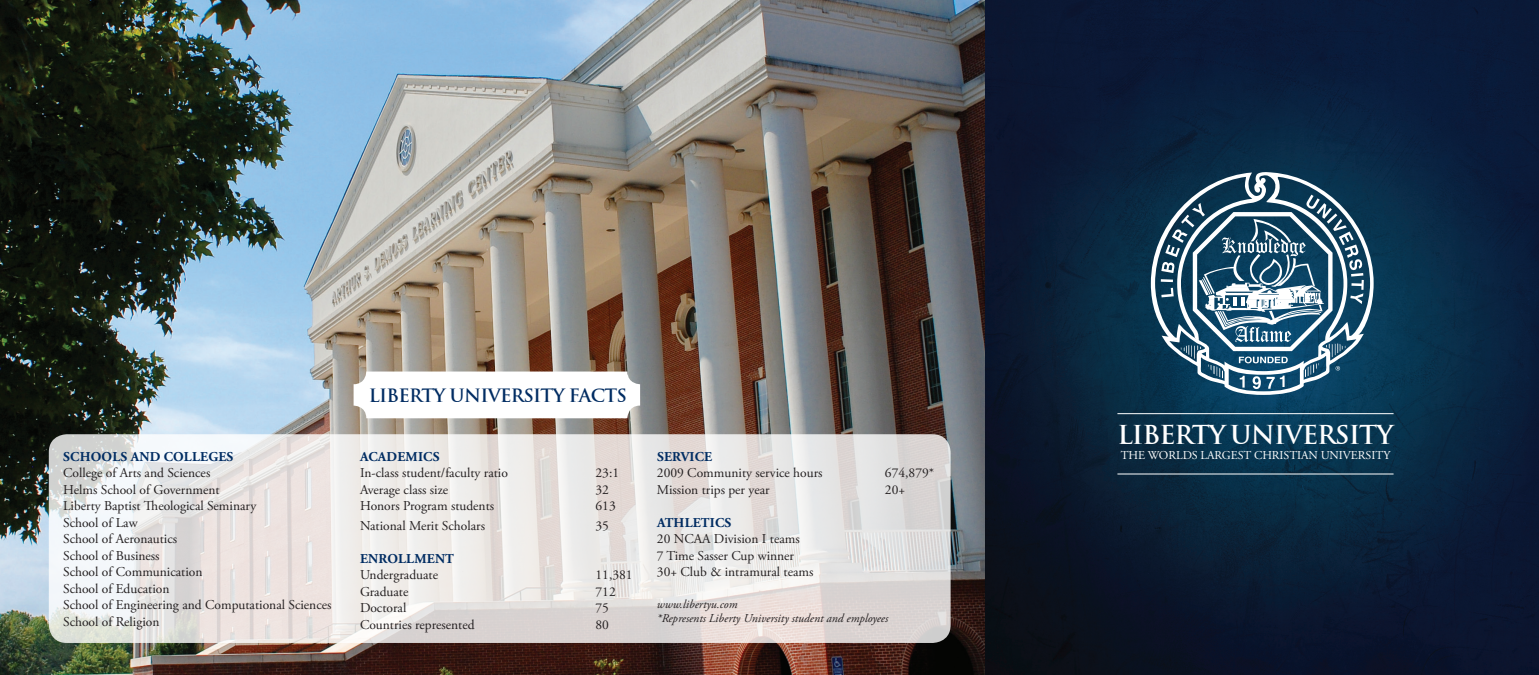
<style>
.page{position:relative;width:1539px;height:675px;background:#fff}
.page>*{position:absolute;margin:0;border:0;box-sizing:border-box;transform-origin:0 0}
.t1{font:700 25.5px "Trajan";letter-spacing:-.04em;color:#fff}
.t2{font:700 18px "Trajan";letter-spacing:-.04em;color:#002c62}
.t3{font:13.5px/16.5px "Adobe Garamond Pro";color:#231f20}
.t4{font:700 13.5px "Adobe Garamond Pro";letter-spacing:.015em;color:#002c62}
.t5{font:italic 12px/14.4px "Adobe Garamond Pro";color:#231f20}
.t6{font:12px "Adobe Garamond Pro";letter-spacing:.215em;color:#fff}
</style>
<div class="page">
<img style="left:0;top:0;width:986px;height:675px">
<svg style="left:49px;top:434px;width:902px;height:209px"></svg>
<img style="left:986px;top:0;width:553px;height:675px">
<svg style="left:1151px;top:172px;width:223px;height:223px"></svg>
<hr style="left:1117px;top:413px;width:277px;height:1px;background:#fff">
<hr style="left:1117px;top:474px;width:277px;height:1px;background:#fff">
<div style="left:354px;top:372px;width:286px;height:46px;background:#fff;border-radius:13px"></div>
<h2 class="t2" style="left:369px;top:384px;width:259px">LIBERTY UNIVERSITY FACTS</h2>
<h1 class="t1" style="left:1117px;top:419px;width:278px">LIBERTY UNIVERSITY</h1>
<p class="t4" style="left:63px;top:449px;width:171px">SCHOOLS AND COLLEGES</p>
<p class="t6" style="left:1121px;top:448px;width:271px">The Worlds Largest Christian University</p>
<p class="t3" style="left:63px;top:465px;width:270px">College of Arts and Sciences<br>Helms School of Government<br>Liberty Baptist Theological Seminary<br>School of Law<br>School of Aeronautics<br>School of Business<br>School of Communication<br>School of Education<br>School of Engineering and Computational Sciences<br>School of Religion</p>
<p class="t4" style="left:657px;top:449px;width:57px">SERVICE</p>
<p class="t3" style="left:657px;top:465px;width:167px">2009 Community service hours</p>
<p class="t3" style="left:885px;top:465px;width:51px">674,879*</p>
<p class="t3" style="left:657px;top:482px;width:114px">Mission trips per year</p>
<p class="t3" style="left:885px;top:482px;width:22px">20+</p>
<p class="t4" style="left:657px;top:515px;width:75px">ATHLETICS</p>
<p class="t3" style="left:657px;top:531px;width:158px">20 NCAA Division I teams<br>7 Time Sasser Cup winner<br>30+ Club &amp; intramural teams</p>
<p class="t5" style="left:657px;top:597px;width:233px">www.libertyu.com<br>*Represents Liberty University student and employees</p>
<p class="t4" style="left:360px;top:449px;width:80px">ACADEMICS</p>
<p class="t3" style="left:360px;top:465px;width:149px">In-class student/faculty ratio</p>
<p class="t3" style="left:596px;top:465px;width:25px">23:1</p>
<p class="t3" style="left:360px;top:482px;width:90px">Average class size</p>
<p class="t3" style="left:596px;top:482px;width:15px">32</p>
<p class="t3" style="left:360px;top:498px;width:136px">Honors Program students</p>
<p class="t3" style="left:596px;top:498px;width:22px">613</p>
<p class="t3" style="left:360px;top:518px;width:126px">National Merit Scholars</p>
<p class="t3" style="left:596px;top:518px;width:15px">35</p>
<p class="t4" style="left:360px;top:551px;width:95px">ENROLLMENT</p>
<p class="t3" style="left:360px;top:567px;width:80px">Undergraduate</p>
<p class="t3" style="left:596px;top:567px;width:39px">11,381</p>
<p class="t3" style="left:360px;top:584px;width:50px">Graduate</p>
<p class="t3" style="left:596px;top:584px;width:22px">712</p>
<p class="t3" style="left:360px;top:600px;width:48px">Doctoral</p>
<p class="t3" style="left:596px;top:600px;width:15px">75</p>
<p class="t3" style="left:360px;top:617px;width:116px">Countries represented</p>
<p class="t3" style="left:596px;top:617px;width:15px">80</p>
</div>
